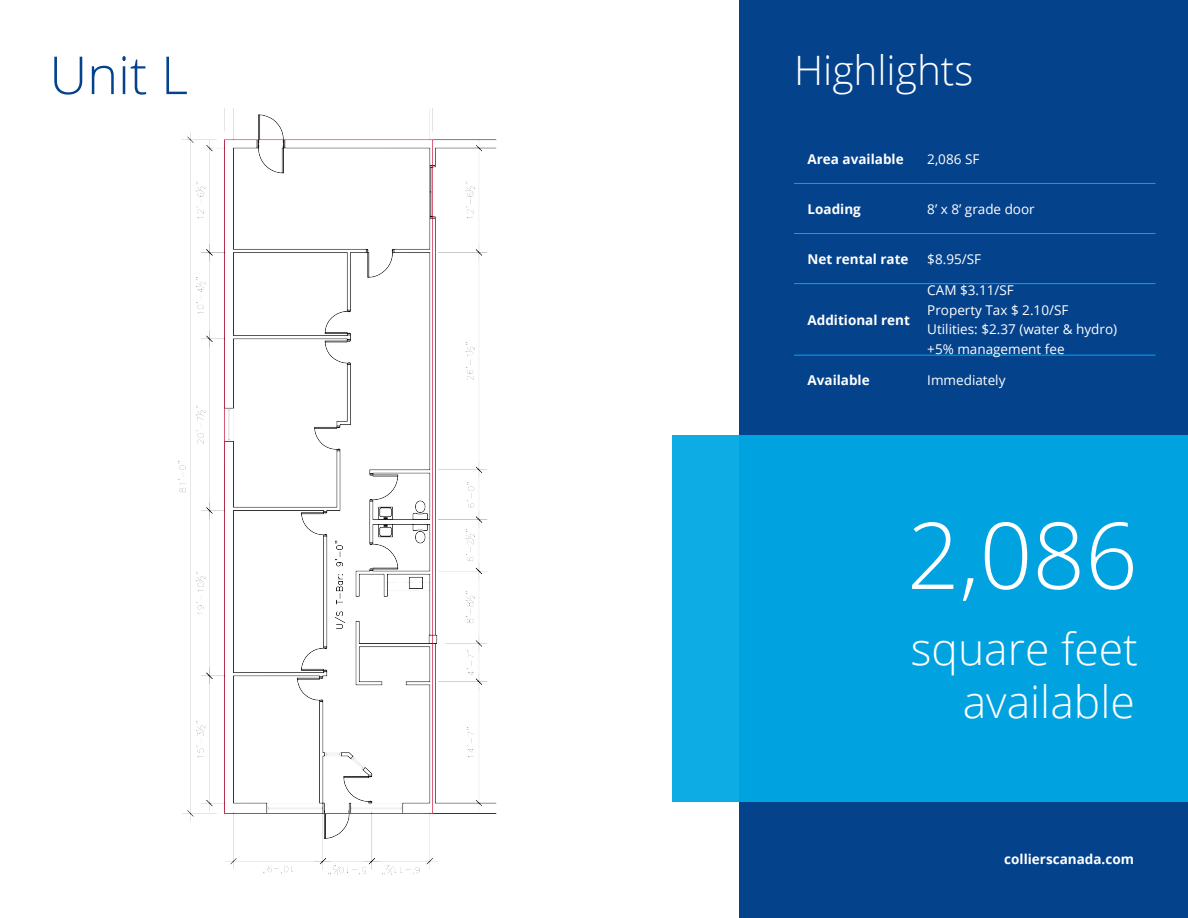
<style>
.page{position:relative;width:1188px;height:918px;background:#fff}
.page>*{position:absolute;margin:0;border:0;box-sizing:border-box;transform-origin:0 0}
.t1{font:300 92.4px "Open Sans";color:#fff}
.t2{font:300 52.35px "Open Sans";color:#05428c}
.t3{font:300 44.4px "Open Sans";color:#fff}
.t4{font:300 40.5px "Open Sans";color:#fff}
.t5{font:13.5px "Open Sans";color:#fff}
.t6{font:700 13.5px "Open Sans";color:#fff}
</style>
<div class="page">
<div style="left:740px;top:0;width:448px;height:918px;background:#05428c"></div>
<div style="left:672px;top:435px;width:516px;height:366px;background:#00a8e4"></div>
<hr style="left:794px;top:183px;width:132px;height:1px;background:#00a8e4">
<hr style="left:926px;top:183px;width:229px;height:1px;background:#00a8e4">
<hr style="left:794px;top:233px;width:132px;height:1px;background:#00a8e4">
<hr style="left:926px;top:233px;width:229px;height:1px;background:#00a8e4">
<hr style="left:794px;top:283px;width:132px;height:1px;background:#00a8e4">
<hr style="left:926px;top:283px;width:229px;height:1px;background:#00a8e4">
<hr style="left:794px;top:355px;width:132px;height:1px;background:#00a8e4">
<hr style="left:926px;top:355px;width:229px;height:1px;background:#00a8e4">
<img style="left:179px;top:109px;width:318px;height:766px">
<p class="t2" style="left:49px;top:39px;width:140px">Unit L</p>
<p class="t4" style="left:794px;top:43px;width:181px">Highlights</p>
<p class="t6" style="left:808px;top:149px;width:98px">Area available</p>
<p class="t5" style="left:927px;top:149px;width:54px">2,086 SF</p>
<p class="t6" style="left:808px;top:199px;width:55px">Loading</p>
<p class="t5" style="left:927px;top:200px;width:109px">8’ x 8’ grade door</p>
<p class="t6" style="left:808px;top:249px;width:103px">Net rental rate</p>
<p class="t5" style="left:927px;top:250px;width:55px">$8.95/SF</p>
<p class="t6" style="left:808px;top:310px;width:104px">Additional rent</p>
<p class="t5" style="left:927px;top:281px;width:88px">CAM $3.11/SF</p>
<p class="t5" style="left:927px;top:301px;width:143px">Property Tax $ 2.10/SF</p>
<p class="t5" style="left:927px;top:320px;width:191px">Utilities: $2.37 (water &amp; hydro)</p>
<p class="t5" style="left:927px;top:340px;width:139px">+5% management fee</p>
<p class="t6" style="left:808px;top:371px;width:64px">Available</p>
<p class="t5" style="left:927px;top:371px;width:80px">Immediately</p>
<p class="t1" style="left:907px;top:492px;width:232px">2,086</p>
<p class="t3" style="left:911px;top:618px;width:229px">square feet</p>
<p class="t3" style="left:963px;top:672px;width:174px">available</p>
<p class="t6" style="left:1004px;top:850px;width:131px">collierscanada.com</p>
</div>
